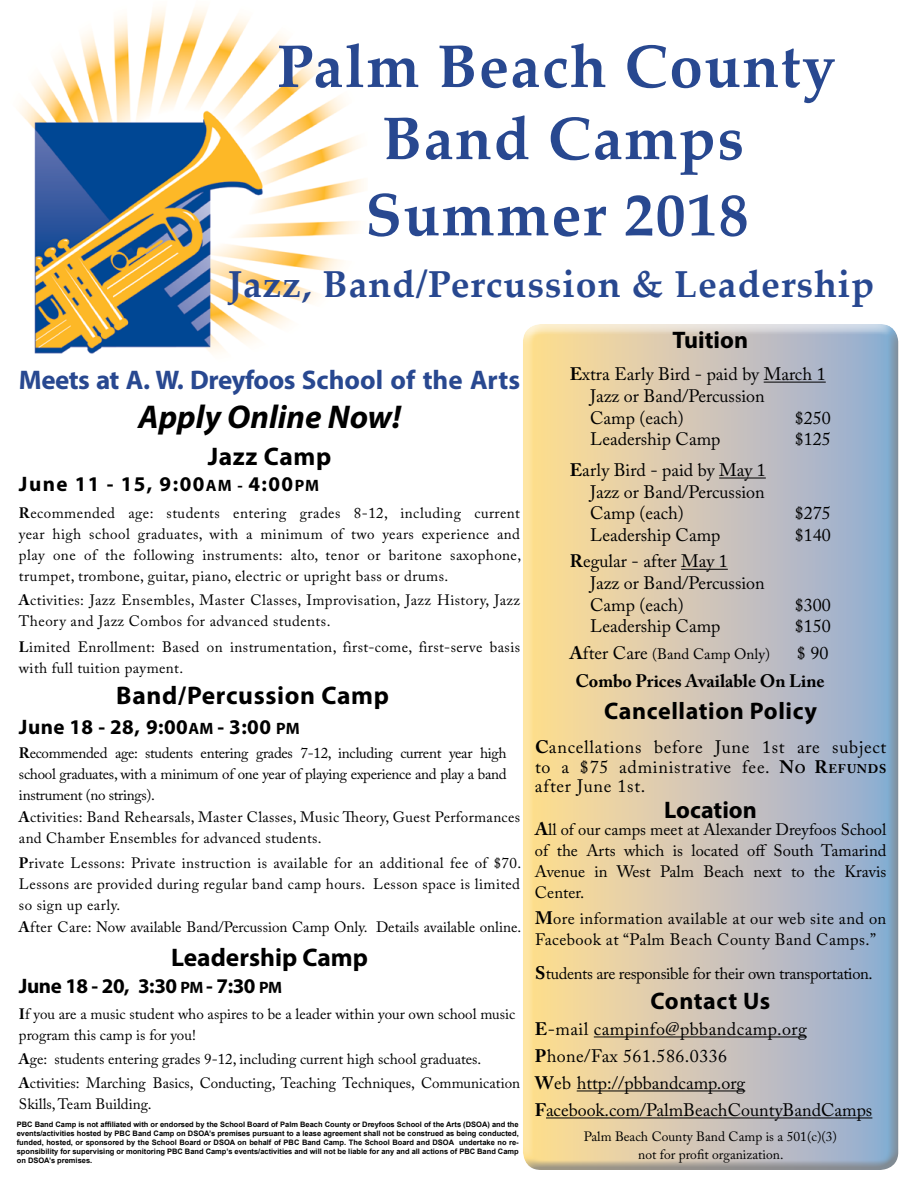
<style>
.page{position:relative;width:918px;height:1188px;background:#fff}
.page>*{position:absolute;margin:0;border:0;box-sizing:border-box;transform-origin:0 0}
.t1{font:700 60px "Palatino Linotype";letter-spacing:.025em;color:#284890}
.t2{font:700 37.5px "Palatino Linotype";letter-spacing:.025em;color:#284890}
.t3{font:italic 700 33px "Myriad Pro";color:#000}
.t4{font:700 27px "Myriad Pro";letter-spacing:-.015em;color:#284890}
.t5{font:700 25.5px "Myriad Pro";letter-spacing:.02em;color:#000}
.t6{font:700 25.5px "Myriad Pro";color:#000}
.t7{font:700 24px "Myriad Pro";letter-spacing:.015em;color:#000}
.t8{font:700 21px "Myriad Pro";letter-spacing:.07em;color:#000}
.t9{font:700 21px "Myriad Pro";letter-spacing:.02em;color:#000}
.t10{font:700 21px "Myriad Pro";letter-spacing:-.02em;color:#000}
.t11{font:18px/21.6px "Adobe Caslon Pro";color:#000}
.t12{font:700 18px "Adobe Caslon Pro";color:#000}
.t13{font:16.5px/21px "Adobe Caslon Pro";color:#000;text-align:justify}
.t14{font:16.5px/21px "Adobe Caslon Pro";letter-spacing:.025em;color:#000}
.t15{font:16.5px "Adobe Caslon Pro";letter-spacing:-.02em;color:#000}
.t16{font:15px/21px "Adobe Caslon Pro";letter-spacing:.02em;color:#000}
.t17{font:15px/21px "Adobe Caslon Pro";color:#000}
.t18{font:13.5px/18px "Adobe Caslon Pro";color:#000;text-align:center}
.t19{font:700 7.5px/9px "Arial";color:#000;text-align:justify}
.s1{font-size:16.5px}
.s2{font-weight:700}
.s3{font-style:inherit}
.s4{font-weight:700;font-size:18px}
.s5{font-size:18px}
.s6{font-weight:700;font-size:12.6px}
</style>
<div class="page">
<img style="left:18px;top:7px;width:346px;height:347px">
<div style="left:517px;top:325px;width:393px;height:846px;background:#000;opacity:.75"></div>
<hr style="left:594px;top:1037px;width:213px;height:1px;background:#000">
<hr style="left:577px;top:1091px;width:168px;height:1px;background:#000">
<hr style="left:546px;top:1118px;width:326px;height:1px;background:#000">
<hr style="left:764px;top:382px;width:62px;height:1px;background:#000">
<hr style="left:681px;top:569px;width:47px;height:1px;background:#000">
<hr style="left:719px;top:478px;width:47px;height:1px;background:#000">
<h1 class="t1" style="left:277px;top:24px;width:560px">Palm Beach County</h1>
<h1 class="t1" style="left:382px;top:96px;width:363px">Band Camps</h1>
<h1 class="t1" style="left:365px;top:172px;width:385px">Summer 2018</h1>
<h2 class="t2" style="left:228px;top:258px;width:648px">Jazz, Band/Percussion &amp; Leadership</h2>
<h3 class="t4" style="left:19px;top:362px;width:503px">Meets at A. W. Dreyfoos School of the Arts</h3>
<h3 class="t3" style="left:138px;top:396px;width:264px">Apply Online Now!</h3>
<h3 class="t5" style="left:208px;top:439px;width:125px">Jazz Camp</h3>
<h3 class="t8" style="left:19px;top:470px;width:302px">June 11 - 15, 9:00<span class="s1">AM -</span> 4:00<span class="s1">PM</span></h3>
<p class="t16" style="left:19px;top:502px;width:504px;text-align:justify"><span class="s2">R</span>ecommended age: students entering grades 8-12, including current year high school graduates, with a minimum of two years experience and play one of the following instruments: alto, tenor or baritone saxophone, trumpet, trombone, guitar, piano, electric or upright bass or drums.</p>
<p class="t16" style="left:19px;top:589px;width:503px"><span class="s2">A</span>ctivities: Jazz Ensembles, Master Classes, Improvisation, Jazz History, Jazz<br>Theory and Jazz Combos for advanced students.</p>
<p class="t16" style="left:19px;top:636px;width:503px"><span class="s2">L</span>imited Enrollment: Based on instrumentation, first-come, first-serve basis with full tuition payment.</p>
<h3 class="t5" style="left:116px;top:679px;width:274px">Band/Percussion Camp</h3>
<h3 class="t9" style="left:19px;top:713px;width:282px">June 18 - 28, 9:00<span class="s1">AM</span> - <span class="s3">3:00</span> <span class="s1">PM</span></h3>
<p class="t16" style="left:19px;top:742px;width:489px;text-align:justify"><span class="s2">R</span>ecommended age: students entering grades 7-12, including current year high school graduates, with a minimum of one year of playing experience and play a band instrument (no strings).</p>
<p class="t16" style="left:19px;top:806px;width:503px"><span class="s2">A</span>ctivities: Band Rehearsals, Master Classes, Music Theory, Guest Performances and Chamber Ensembles for advanced students.</p>
<p class="t16" style="left:19px;top:852px;width:504px;text-align:justify"><span class="s2">P</span>rivate Lessons: Private instruction is available for an additional fee of $70.<br>Lessons are provided during regular band camp hours. Lesson space is limited so sign up early.</p>
<p class="t17" style="left:19px;top:916px;width:504px"><span class="s2">A</span>fter Care: Now available Band/Percussion Camp Only. Details available online.</p>
<h3 class="t6" style="left:171px;top:941px;width:199px">Leadership Camp</h3>
<h3 class="t10" style="left:19px;top:973px;width:265px">June 18 - 20, 3:30 <span class="s1">PM</span> - 7:<span class="s3">30</span> <span class="s1">PM</span></h3>
<p class="t17" style="left:19px;top:1003px;width:498px;line-height:21.6px"><span class="s2">I</span>f you are a music student who aspires to be a leader within your own school music program this camp is for you!</p>
<p class="t17" style="left:19px;top:1049px;width:464px"><span class="s2">A</span>ge: students entering grades 9-12, including current high school graduates.</p>
<p class="t17" style="left:19px;top:1072px;width:503px"><span class="s2">A</span>ctivities: Marching Basics, Conducting, Teaching Techniques, Communication<br>Skills, Team Building.</p>
<p class="t19" style="left:17px;top:1121px;width:504px">PBC Band Camp is not affiliated with or endorsed by the School Board of Palm Beach County or Dreyfoos School of the Arts (DSOA) and the events/activities hosted by PBC Band Camp on DSOA’s premises pursuant to a lease agreement shall not be construed as being conducted, funded, hosted, or sponsored by the School Board or DSOA on behalf of PBC Band Camp. The School Board and DSOA undertake no re&shy;sponsibility for supervising or monitoring PBC Band Camp’s events/activities and will not be liable for any and all actions of PBC Band Camp on DSOA’s premises.</p>
<h3 class="t7" style="left:672px;top:324px;width:77px">Tuition</h3>
<p class="t11" style="left:590px;top:363px;width:237px;text-indent:-20px"><span class="s2">E</span>xtra Early Bird - paid by March 1<br>Jazz or Band/Percussion<br>Camp (each)</p>
<p class="t11" style="left:795px;top:406px;width:37px">$250</p>
<p class="t11" style="left:590px;top:428px;width:132px">Leadership Camp</p>
<p class="t11" style="left:795px;top:428px;width:37px">$125</p>
<p class="t11" style="left:590px;top:459px;width:177px;text-align:justify;text-indent:-20px"><span class="s2">E</span>arly Bird - paid by May 1<br>Jazz or Band/Percussion Camp (each)</p>
<p class="t11" style="left:795px;top:502px;width:37px">$275</p>
<p class="t11" style="left:590px;top:524px;width:132px">Leadership Camp</p>
<p class="t11" style="left:795px;top:524px;width:37px">$140</p>
<p class="t11" style="left:590px;top:550px;width:176px;text-indent:-20px"><span class="s2">R</span>egular - after May 1<br>Jazz or Band/Percussion<br>Camp (each)</p>
<p class="t11" style="left:795px;top:594px;width:37px">$300</p>
<p class="t11" style="left:590px;top:615px;width:132px">Leadership Camp</p>
<p class="t11" style="left:795px;top:615px;width:37px">$150</p>
<p class="t17" style="left:570px;top:643px;width:202px"><span class="s4">A</span><span class="s5">fter Care</span> (Band Camp Only)</p>
<p class="t11" style="left:797px;top:642px;width:33px">$ 90</p>
<p class="t12" style="left:575px;top:670px;width:251px">Combo Prices Available On Line</p>
<h3 class="t7" style="left:604px;top:695px;width:214px">Cancellation Policy</h3>
<p class="t11" style="left:535px;top:737px;width:353px;line-height:19.5px;text-align:justify"><span class="s2">C</span>ancellations before June 1st are subject to a $75 administrative fee. <span class="s2">N</span><span class="s6">O</span> <span class="s2">R</span><span class="s6">EFUNDS </span>after June 1st.</p>
<h3 class="t7" style="left:664px;top:794px;width:94px">Location</h3>
<p class="t13" style="left:535px;top:819px;width:353px"><span class="s4">A</span>ll of our camps meet at Alexander Dreyfoos School of the Arts which is located off South Tamarind Avenue in West Palm Beach next to the Kravis Center.</p>
<p class="t14" style="left:535px;top:907px;width:353px"><span class="s4">M</span>ore information available at our web site and on<br>Facebook at “Palm Beach County Band Camps.”</p>
<p class="t15" style="left:535px;top:964px;width:339px"><span class="s4">S</span>tudents are responsible for their own transportation.</p>
<p class="t11" style="left:535px;top:1015px;width:339px;line-height:27px"><span class="s2">E</span>-mail campinfo@pbbandcamp.org<br><span class="s2">P</span>hone/Fax 561.586.0336<br><span class="s2">W</span>eb http://pbbandcamp.org<br><span class="s2">F</span>acebook.com/PalmBeachCountyBandCamps</p>
<h3 class="t7" style="left:651px;top:986px;width:121px">Contact Us</h3>
<p class="t18" style="left:584px;top:1127px;width:255px">Palm Beach County Band Camp is a 501(c)(3) not for profit organization.</p>
</div>
